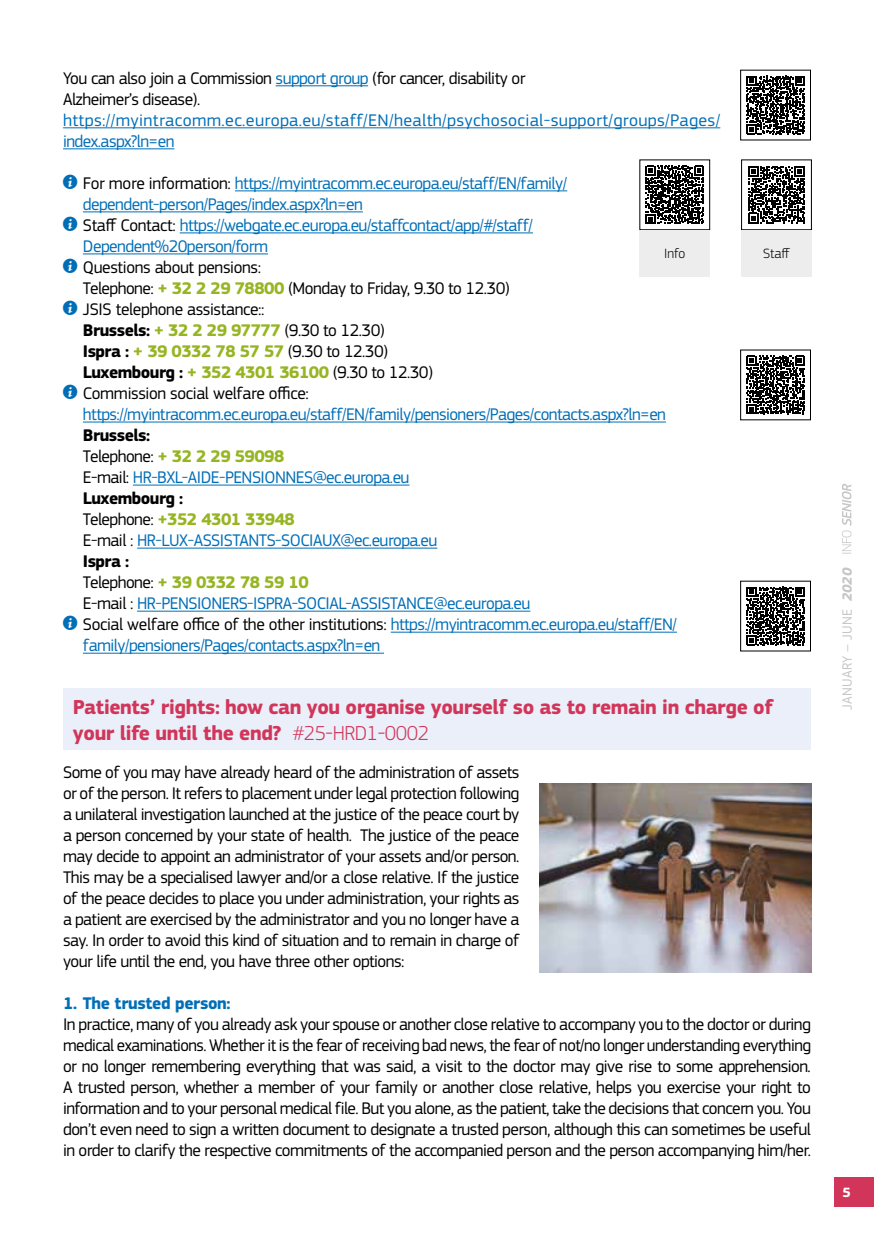
<style>
.page{position:relative;width:874px;height:1241px;background:#fff}
.page>*{position:absolute;margin:0;border:0;box-sizing:border-box;transform-origin:0 0}
.t1{font:700 21px/25.2px "EC Square Sans Pro";letter-spacing:-.02em;color:#d1365a}
.t2{font:17.5px/21px "EC Square Sans Pro";letter-spacing:-.03em;color:#000;text-align:justify}
.t3{font:17.5px "EC Square Sans Pro";letter-spacing:-.03em;color:#006eb7}
.t4{font:700 17.5px "EC Square Sans Pro";letter-spacing:-.03em;color:#96b522}
.t5{font:17.5px/21px "EC Square Sans Pro";letter-spacing:.02em;color:#006eb7}
.t6{font:700 17.5px "EC Square Sans Pro";letter-spacing:-.03em;color:#000}
.t7{font:700 17.5px "EC Square Sans Pro";letter-spacing:-.02em;color:#006eb7}
.t8{font:14px "EC Square Sans Pro";letter-spacing:.02em;color:#c6c6c6}
.t9{font:300 14px "EC Square Sans Pro";color:#000}
.t10{font:700 14px "EC Square Sans Pro";color:#fff}
.s1{color:#006eb7}
.s2{font-family:"s Tmedia"}
.s3{color:#000}
.s4{font-family:"s Tmedia";color:#006eb7}
.s5{font-weight:700;color:#96b522}
.s6{font-weight:700}
.s7{font-weight:400;color:#000}
.s8{font-weight:300}
.s9{font-weight:700;font-style:italic}
</style>
<div class="page">
<div style="left:833px;top:1176px;width:40px;height:30px;background:#d1365a"></div>
<svg style="left:842px;top:483px;width:9px;height:70px"></svg>
<svg style="left:746px;top:76px;width:58px;height:58px"></svg>
<hr style="left:275px;top:85px;width:93px;height:1px;background:#006eb7">
<hr style="left:63px;top:127px;width:657px;height:1px;background:#006eb7">
<hr style="left:63px;top:148px;width:111px;height:1px;background:#006eb7">
<hr style="left:235px;top:190px;width:332px;height:1px;background:#006eb7">
<hr style="left:83px;top:211px;width:280px;height:1px;background:#006eb7">
<hr style="left:180px;top:232px;width:352px;height:1px;background:#006eb7">
<hr style="left:83px;top:253px;width:185px;height:1px;background:#006eb7">
<hr style="left:83px;top:421px;width:582px;height:1px;background:#006eb7">
<hr style="left:133px;top:484px;width:276px;height:1px;background:#006eb7">
<hr style="left:137px;top:547px;width:300px;height:1px;background:#006eb7">
<hr style="left:137px;top:610px;width:393px;height:1px;background:#006eb7">
<hr style="left:390px;top:631px;width:286px;height:1px;background:#006eb7">
<hr style="left:83px;top:652px;width:301px;height:1px;background:#006eb7">
<div style="left:63px;top:688px;width:747px;height:61px;background:#ebeff9"></div>
<svg style="left:645px;top:165px;width:58px;height:59px"></svg>
<div style="left:639px;top:230px;width:70px;height:46px;background:#ededed"></div>
<svg style="left:748px;top:166px;width:56px;height:57px"></svg>
<div style="left:740px;top:159px;width:71px;height:71px;border:1px solid #000"></div>
<div style="left:740px;top:230px;width:71px;height:46px;background:#ededed"></div>
<svg style="left:746px;top:355px;width:58px;height:59px"></svg>
<svg style="left:746px;top:586px;width:58px;height:59px"></svg>
<img style="left:539px;top:783px;width:272px;height:189px">
<p class="t2" style="left:63px;top:68px;width:463px">You can also join a Commission <span class="s1">support group</span> (for cancer, disability or<br>Alzheimer’s disease).</p>
<p class="t5" style="left:63px;top:110px;width:658px">https://myintracomm.ec.europa.eu/staff/EN/health/psychosocial-support/groups/Pages/ index.aspx?ln=en</p>
<p class="t3" style="left:63px;top:173px;width:505px"><span class="s2">i</span> <span class="s3">For more information:</span> https://myintracomm.ec.europa.eu/staff/EN/family/</p>
<p class="t3" style="left:83px;top:194px;width:281px">dependent-person/Pages/index.aspx?ln=en</p>
<p class="t3" style="left:63px;top:215px;width:471px"><span class="s2">i</span> <span class="s3">Staff Contact:</span> https://webgate.ec.europa.eu/staffcontact/app/#/staff/</p>
<p class="t3" style="left:83px;top:236px;width:186px">Dependent%20person/form</p>
<p class="t2" style="left:63px;top:257px;width:199px"><span class="s4">i</span> Questions about pensions:</p>
<p class="t2" style="left:83px;top:278px;width:428px">Telephone: <span class="s5">+ 32 2 29 78800</span> (Monday to Friday, 9.30 to 12.30)</p>
<p class="t2" style="left:63px;top:299px;width:203px"><span class="s4">i</span> JSIS telephone assistance::</p>
<p class="t2" style="left:83px;top:320px;width:303px"><span class="s6">Brussels:</span> <span class="s5">+ 32 2 29 97777</span> (9.30 to 12.30)</p>
<p class="t4" style="left:83px;top:341px;width:307px"><span class="s3">Ispra :</span> + 39 0332 78 57 57 <span class="s7">(9.30 to 12.30)</span></p>
<p class="t4" style="left:83px;top:362px;width:351px"><span class="s3">Luxembourg :</span> + 352 4301 36100 <span class="s7">(9.30 to 12.30)</span></p>
<p class="t2" style="left:63px;top:383px;width:247px"><span class="s4">i</span> Commission social welfare office:</p>
<p class="t3" style="left:83px;top:404px;width:584px">https://myintracomm.ec.europa.eu/staff/EN/family/pensioners/Pages/contacts.aspx?ln=en</p>
<p class="t6" style="left:83px;top:425px;width:69px">Brussels:</p>
<p class="t4" style="left:83px;top:446px;width:203px"><span class="s7">Telephone:</span> + 32 2 29 59098</p>
<p class="t3" style="left:83px;top:467px;width:328px"><span class="s3">E-mail:</span> HR-BXL-AIDE-PENSIONNES@ec.europa.eu</p>
<p class="t6" style="left:83px;top:488px;width:102px">Luxembourg :</p>
<p class="t4" style="left:83px;top:509px;width:213px"><span class="s7">Telephone:</span> +352 4301 33948</p>
<p class="t3" style="left:83px;top:530px;width:356px"><span class="s3">E-mail :</span> HR-LUX-ASSISTANTS-SOCIAUX@ec.europa.eu</p>
<p class="t6" style="left:83px;top:551px;width:48px">Ispra :</p>
<p class="t4" style="left:83px;top:572px;width:227px"><span class="s7">Telephone:</span> + 39 0332 78 59 10</p>
<p class="t3" style="left:83px;top:593px;width:448px"><span class="s3">E-mail :</span> HR-PENSIONERS-ISPRA-SOCIAL-ASSISTANCE@ec.europa.eu</p>
<p class="t2" style="left:63px;top:614px;width:615px"><span class="s4">i</span> Social welfare office of the other institutions: <span class="s1">https://myintracomm.ec.europa.eu/staff/EN/</span></p>
<p class="t3" style="left:83px;top:635px;width:299px">family/pensioners/Pages/contacts.aspx?ln=en</p>
<p class="t9" style="left:664px;top:245px;width:22px">Info</p>
<p class="t9" style="left:762px;top:245px;width:29px">Staff</p>
<p class="t1" style="left:73px;top:695px;width:701px">Patients’ rights: how can you organise yourself so as to remain in charge of your life until the end? <span class="s8">#25-HRD1-0002</span></p>
<p class="t2" style="left:63px;top:761px;width:457px">Some of you may have already heard of the administration of assets or of the person. It refers to placement under legal protection following a unilateral investigation launched at the justice of the peace court by a person concerned by your state of health. The justice of the peace may decide to appoint an administrator of your assets and/or person.<br>This may be a specialised lawyer and/or a close relative. If the justice of the peace decides to place you under administration, your rights as a patient are exercised by the administrator and you no longer have a say. In order to avoid this kind of situation and to remain in charge of your life until the end, you have three other options:</p>
<p class="t7" style="left:63px;top:992px;width:169px">1. The trusted person:</p>
<p class="t2" style="left:63px;top:1013px;width:749px">In practice, many of you already ask your spouse or another close relative to accompany you to the doctor or during medical examinations. Whether it is the fear of receiving bad news, the fear of not/no longer understanding everything or no longer remembering everything that was said, a visit to the doctor may give rise to some apprehension.<br>A trusted person, whether a member of your family or another close relative, helps you exercise your right to information and to your personal medical file. But you alone, as the patient, take the decisions that concern you. You don’t even need to sign a written document to designate a trusted person, although this can sometimes be useful in order to clarify the respective commitments of the accompanied person and the person accompanying him/her.</p>
<p class="t8" style="left:838px;top:710px;width:144px;rotate:-90deg">JANUARY – JUNE <span class="s9">2020</span></p>
<p class="t10" style="left:842px;top:1183px;width:10px">5</p>
</div>
